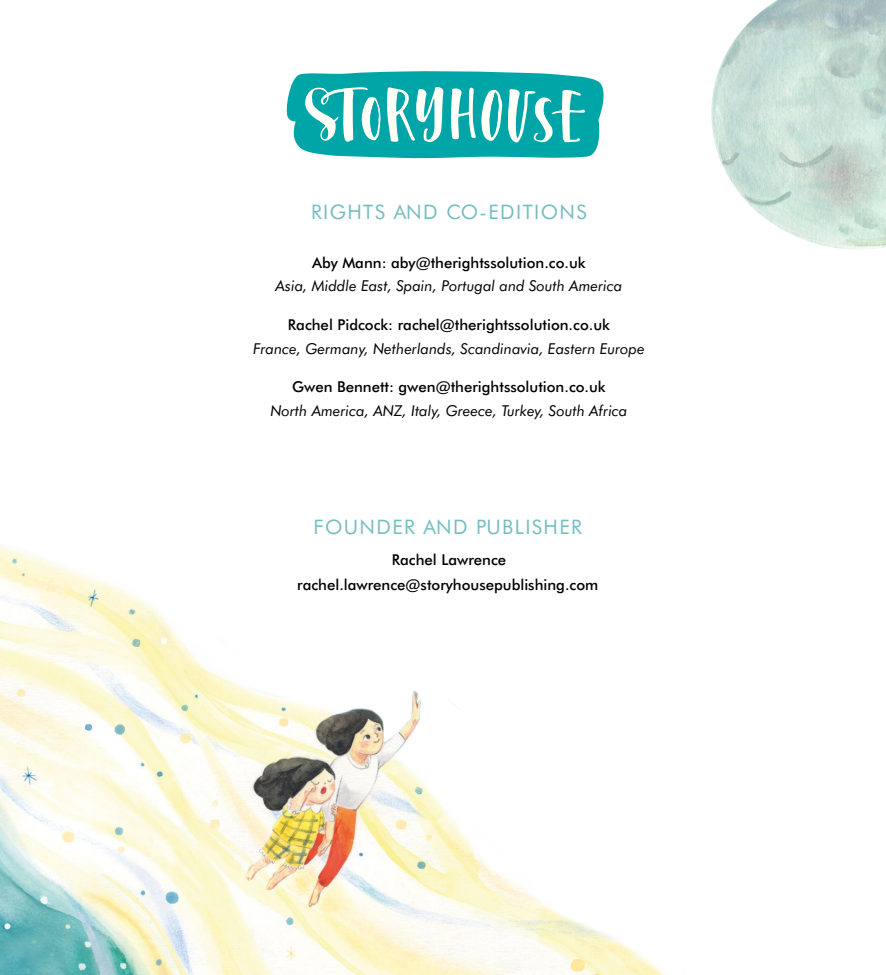
<style>
.page{position:relative;width:886px;height:975px;background:#fff}
.page>*{position:absolute;margin:0;border:0;box-sizing:border-box;transform-origin:0 0}
.t1{font:20px "Futura BT";letter-spacing:.07em;color:#76bdc0}
.t2{font:500 15px/24.6px "Futura BT";color:#000;text-align:center}
.t3{font:italic 15px "Futura BT";color:#000}
</style>
<div class="page">
<svg style="left:287px;top:71px;width:316px;height:87px"></svg>
<img style="left:0;top:546px;width:664px;height:428px">
<img style="left:711px;top:0;width:175px;height:249px">
<h1 class="t1" style="left:311px;top:200px;width:277px">RIGHTS AND CO-EDITIONS</h1>
<p class="t2" style="left:312px;top:250px;width:275px">Aby Mann: aby@therightssolution.co.uk</p>
<p class="t3" style="left:275px;top:276px;width:348px">Asia, Middle East, Spain, Portugal and South America</p>
<p class="t2" style="left:288px;top:312px;width:323px">Rachel Pidcock: rachel@therightssolution.co.uk</p>
<p class="t3" style="left:253px;top:339px;width:393px">France, Germany, Netherlands, Scandinavia, Eastern Europe</p>
<p class="t2" style="left:292px;top:374px;width:315px">Gwen Bennett: gwen@therightssolution.co.uk</p>
<p class="t3" style="left:270px;top:401px;width:358px">North America, ANZ, Italy, Greece, Turkey, South Africa</p>
<h1 class="t1" style="left:313px;top:515px;width:270px">FOUNDER AND PUBLISHER</h1>
<p class="t2" style="left:297px;top:547px;width:303px">Rachel Lawrence rachel.lawrence@storyhousepublishing.com</p>
</div>
